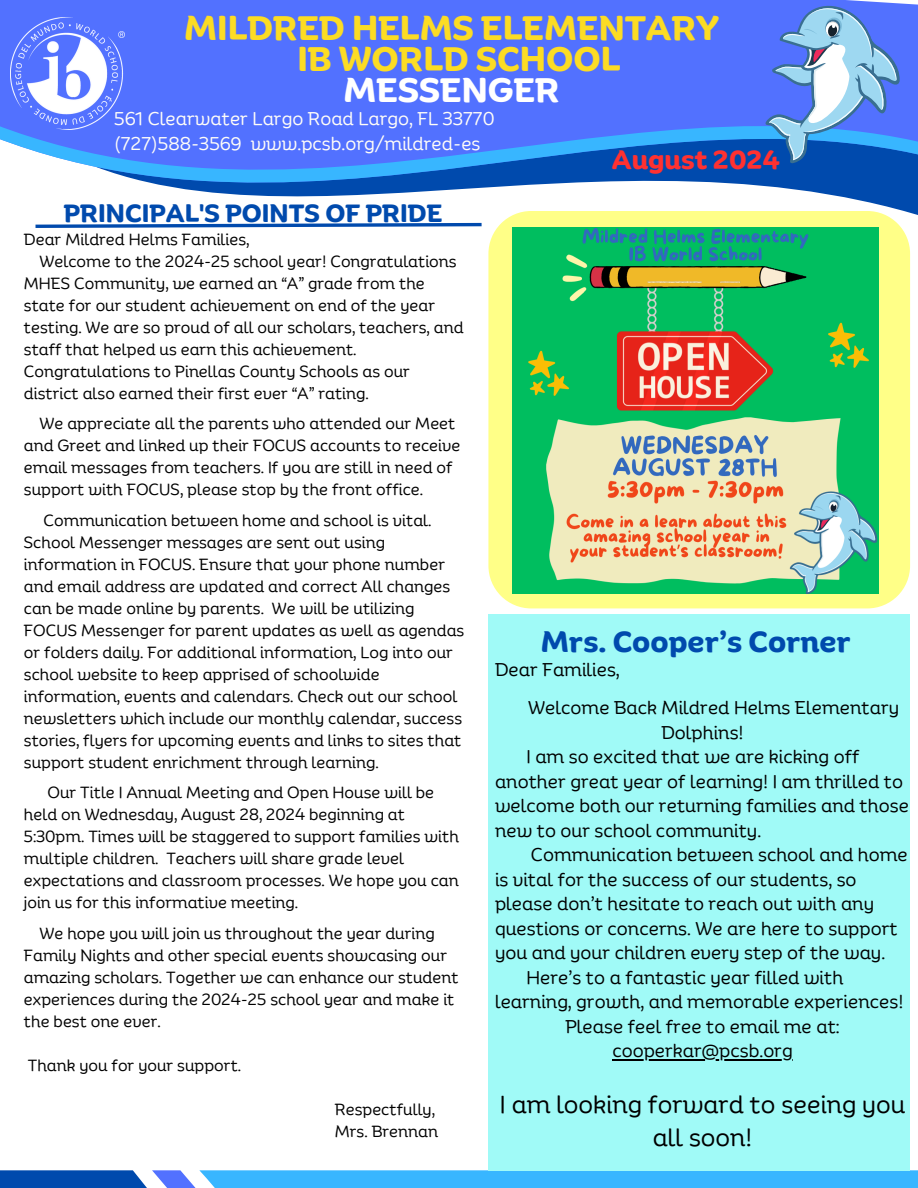
<style>
.page{position:relative;width:918px;height:1188px;background:#fff}
.page>*{position:absolute;margin:0;border:0;box-sizing:border-box;transform-origin:0 0}
.t1{font:700 33px/31.2px "Binate Display";color:#fcdc24;text-align:center}
.t2{font:700 33px "Binate Display";color:#fff}
.t3{font:700 28.35px "Binate Display";color:#004aad}
.t4{font:700 25.5px "Binate Display";color:#ff3131}
.t5{font:700 24.3px "Binate Display";color:#004aad}
.t6{font:24px/33.3px "Binate Display";color:#000;text-align:center}
.t7{font:18px "Binate Display";color:#000}
.t8{font:18px/24.8px "Binate Display";color:#fffdf8}
.t9{font:15.75px/21.9px "Binate Display";color:#000}
</style>
<div class="page">
<svg style="left:0;top:0;width:918px;height:340px;fill:#5271ff"></svg>
<svg style="left:0;top:1171px;width:918px;height:17px"></svg>
<div style="left:488px;top:614px;width:422px;height:557px;background:#a0faf7"></div>
<svg style="left:32px;top:221px;width:453px;height:9px"></svg>
<svg style="left:764px;top:4px;width:136px;height:160px"></svg>
<svg style="left:488px;top:211px;width:422px;height:397px;fill:#ffff87"></svg>
<img style="left:10px;top:17px;width:115px;height:113px">
<img style="left:513px;top:228px;width:365px;height:366px">
<hr style="left:612px;top:1059px;width:181px;height:2px;background:#000">
<p class="t1" style="left:184px;top:8px;width:536px">MILDRED HELMS ELEMENTARY<br>IB WORLD SCHOOL</p>
<h1 class="t2" style="left:343px;top:59px;width:218px">MESSENGER</h1>
<h6 class="t8" style="left:114px;top:104px;width:382px">561 Clearwater Largo Road Largo, FL 33770 (727)588-3569 www.pcsb.org/mildred-es</h6>
<p class="t5" style="left:64px;top:191px;width:380px">PRINCIPAL'S POINTS OF PRIDE</p>
<p class="t4" style="left:612px;top:136px;width:169px">August 2024</p>
<h6 class="t9" style="left:24px;top:226px;width:227px">Dear Mildred Helms Families,</h6>
<h4 class="t9" style="left:24px;top:248px;width:441px;text-indent:16px">Welcome to the 2024-25 school year! Congratulations MHES Community, we earned an “A” grade from the state for our student achievement on end of the year testing. We are so proud of all our scholars, teachers, and staff that helped us earn this achievement.<br>Congratulations to Pinellas County Schools as our district also earned their first ever “A” rating.</h4>
<h3 class="t9" style="left:24px;top:411px;width:438px;text-indent:16px">We appreciate all the parents who attended our Meet and Greet and linked up their FOCUS accounts to receive email messages from teachers. If you are still in need of support with FOCUS, please stop by the front office.</h3>
<p class="t9" style="left:24px;top:508px;width:442px;text-indent:20px">Communication between home and school is vital.<br>School Messenger messages are sent out using information in FOCUS. Ensure that your phone number and email address are updated and correct All changes can be made online by parents. We will be utilizing FOCUS Messenger for parent updates as well as agendas or folders daily. For additional information, Log into our school website to keep apprised of schoolwide information, events and calendars. Check out our school newsletters which include our monthly calendar, success stories, flyers for upcoming events and links to sites that support student enrichment through learning.</p>
<p class="t9" style="left:24px;top:780px;width:437px;text-indent:24px">Our Title I Annual Meeting and Open House will be held on Wednesday, August 28, 2024 beginning at 5:30pm. Times will be staggered to support families with multiple children. Teachers will share grade level expectations and classroom processes. We hope you can join us for this informative meeting.</p>
<p class="t9" style="left:24px;top:920px;width:436px;text-indent:16px">We hope you will join us throughout the year during Family Nights and other special events showcasing our amazing scholars. Together we can enhance our student experiences during the 2024-25 school year and make it the best one ever.</p>
<p class="t9" style="left:28px;top:1052px;width:215px">Thank you for your support.</p>
<p class="t9" style="left:335px;top:1096px;width:102px">Respectfully,</p>
<p class="t9" style="left:335px;top:1118px;width:105px">Mrs. Brennan</p>
<h2 class="t3" style="left:541px;top:615px;width:311px">Mrs. Cooper’s Corner</h2>
<p class="t7" style="left:495px;top:652px;width:126px">Dear Families,</p>
<p class="t7" style="left:528px;top:691px;width:373px">Welcome Back Mildred Helms Elementary</p>
<p class="t7" style="left:661px;top:715px;width:84px">Dolphins!</p>
<p class="t7" style="left:526px;top:740px;width:335px">I am so excited that we are kicking off</p>
<p class="t7" style="left:495px;top:764px;width:410px">another great year of learning! I am thrilled to</p>
<p class="t7" style="left:495px;top:789px;width:415px">welcome both our returning families and those</p>
<p class="t7" style="left:495px;top:813px;width:268px">new to our school community.</p>
<p class="t7" style="left:531px;top:838px;width:378px">Communication between school and home</p>
<p class="t7" style="left:495px;top:862px;width:363px">is vital for the success of our students, so</p>
<p class="t7" style="left:495px;top:887px;width:381px">please don’t hesitate to reach out with any</p>
<p class="t7" style="left:495px;top:911px;width:404px">questions or concerns. We are here to support</p>
<p class="t7" style="left:495px;top:936px;width:392px">you and your children every step of the way.</p>
<p class="t7" style="left:526px;top:960px;width:318px">Here’s to a fantastic year filled with</p>
<p class="t7" style="left:495px;top:985px;width:410px">learning, growth, and memorable experiences!</p>
<p class="t7" style="left:565px;top:1009px;width:276px">Please feel free to email me at:</p>
<p class="t7" style="left:612px;top:1034px;width:182px">cooperkar@pcsb.org</p>
<p class="t6" style="left:500px;top:1085px;width:407px">I am looking forward to seeing you all soon!</p>
</div>
